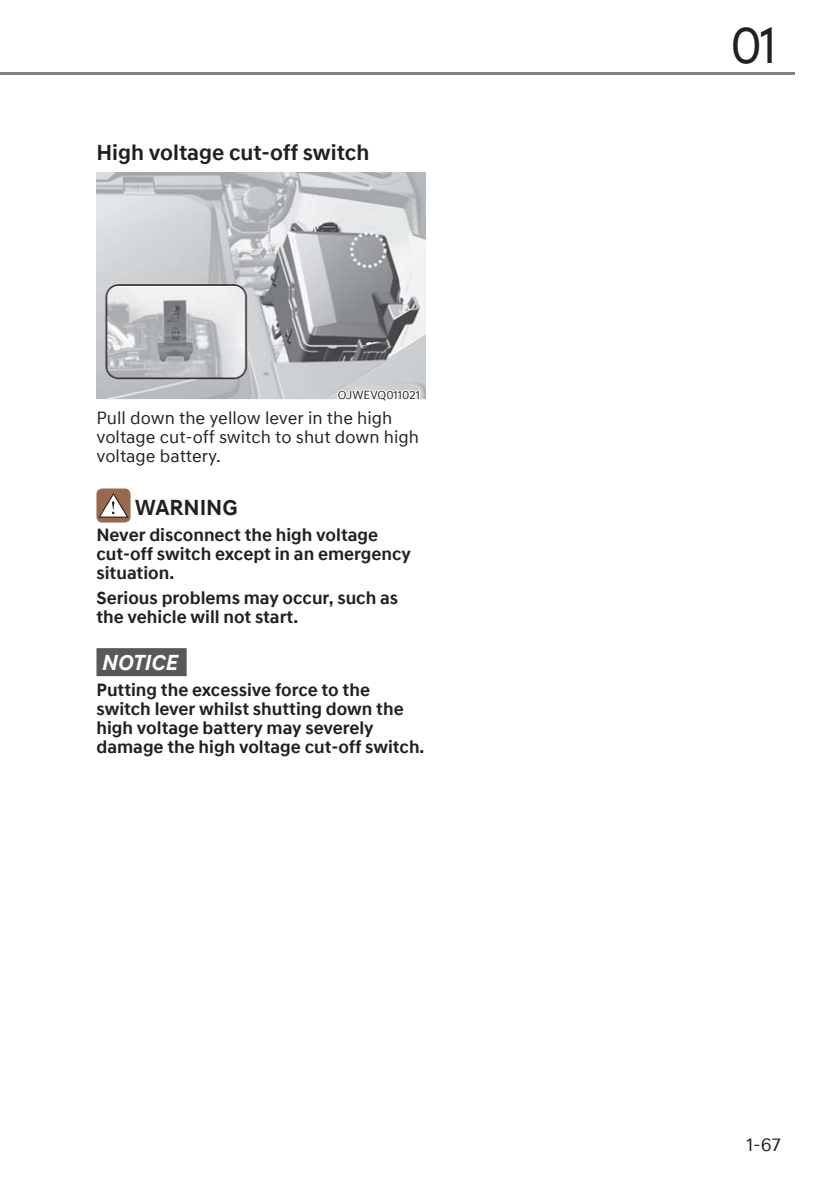
<style>
.page{position:relative;width:840px;height:1191px;background:#fff}
.page>*{position:absolute;margin:0;border:0;box-sizing:border-box;transform-origin:0 0}
.t1{font:52px "Genesis Sans Head Office";color:#231f20;scale:.9 1}
.t2{font:700 22px "Genesis Sans Text Office";color:#231f20}
.t3{font:italic 700 22px "Genesis Sans Text Office";color:#fff}
.t4{font:19px "Genesis Sans Text Office";color:#231f20}
.t5{font:700 18px/19px "Genesis Sans Text Office";color:#231f20}
.t6{font:18px/19px "Genesis Sans Text Office";color:#231f20}
.t7{font:12px "Genesis Sans Text Office";color:#231f20}
</style>
<div class="page">
<hr style="left:0;top:73px;width:794px;height:2px;background:#808285">
<div style="left:96px;top:648px;width:90px;height:28px;background:#58595b"></div>
<img style="left:96px;top:172px;width:329px;height:227px">
<svg style="left:334px;top:374px;width:87px;height:25px"></svg>
<div style="left:96px;top:488px;width:34px;height:34px;background:#986a4c;border-radius:6px"></div>
<svg style="left:98px;top:493px;width:30px;height:25px"></svg>
<p class="t2" style="left:96px;top:140px;width:274px">High voltage cut-off switch</p>
<p class="t7" style="left:337px;top:388px;width:84px">OJWEVQ011021</p>
<p class="t6" style="left:96px;top:409px;width:324px">Pull down the yellow lever in the high voltage cut-off switch to shut down high voltage battery.</p>
<p class="t2" style="left:135px;top:494px;width:104px">WARNING</p>
<p class="t5" style="left:96px;top:526px;width:316px">Never disconnect the high voltage cut-off switch except in an emergency situation.</p>
<p class="t5" style="left:96px;top:589px;width:303px">Serious problems may occur, such as the vehicle will not start.</p>
<p class="t3" style="left:102px;top:649px;width:77px">NOTICE</p>
<p class="t5" style="left:96px;top:681px;width:329px">Putting the excessive force to the switch lever whilst shutting down the high voltage battery may severely damage the high voltage cut-off switch.</p>
<h1 class="t1" style="left:730px;top:16px;width:51px">01</h1>
<p class="t4" style="left:746px;top:1133px;width:36px">1-67</p>
</div>
